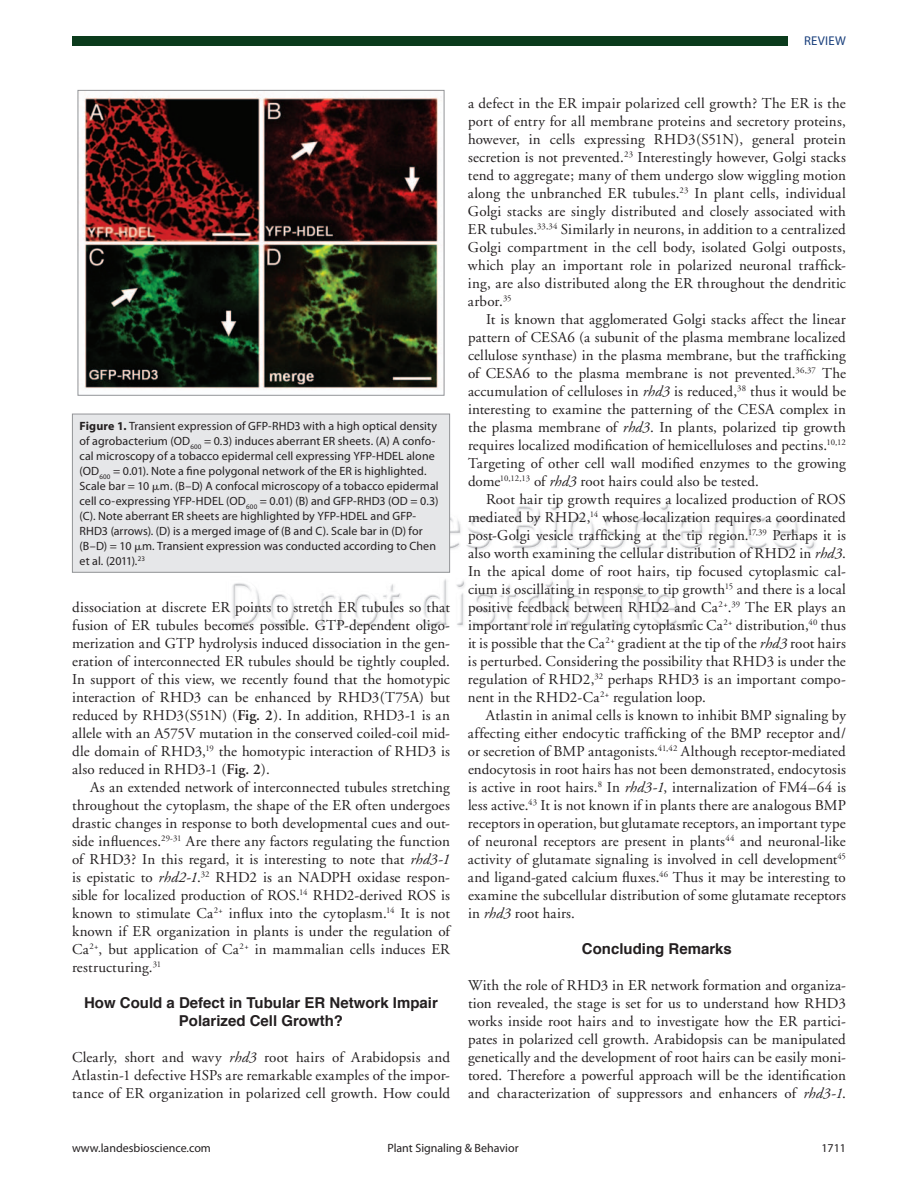
<style>
.page{position:relative;width:918px;height:1188px;background:#fff}
.page>*{position:absolute;margin:0;border:0;box-sizing:border-box;transform-origin:0 0}
.t1{font:15px/18px "Adobe Garamond";letter-spacing:.01em;color:#231f20;text-align:justify}
.t2{font:700 15px/18px "Helvetica";color:#231f20;text-align:center}
.t3{font:12.75px "Myriad Pro";letter-spacing:.02em;color:#193f7c}
.t4{font:12px/15px "Myriad Pro";letter-spacing:.005em;color:#231f20}
.s1{font-weight:700}
.s2{font-family:"Universal Std Greekw Math Pi"}
.s3{font-weight:600}
.s4{font-style:italic}
</style>
<div class="page">
<img style="left:72px;top:36px;width:743px;height:592px">
<div style="left:72px;top:36px;width:715px;height:10px;background:#0b3b1c"></div>
<img style="left:80px;top:92px;width:362px;height:302px">
<div style="left:78px;top:90px;width:366px;height:306px;border:1px solid #939598"></div>
<div style="left:72px;top:414px;width:378px;height:158px;background:#e6e7e9"></div>
<div style="left:72px;top:414px;width:378px;height:159px;border:1px solid #939598"></div>
<p class="t3" style="left:804px;top:32px;width:43px">REVIEW</p>
<p class="t4" style="left:80px;top:418px;width:361px"><span class="s1">Figure 1.</span> Transient expression of GFP-RHD3 with a high optical density of agrobacterium (OD<sub>600</sub> = 0.3) induces aberrant ER sheets. (A) A confo&shy;cal microscopy of a tobacco epidermal cell expressing YFP-HDEL alone (OD<sub>600</sub> = 0.01). Note a fine polygonal network of the ER is highlighted.<br>Scale bar = 10 <span class="s2">μ</span>m. (B–D) A confocal microscopy of a tobacco epidermal cell co-expressing YFP-HDEL (OD<sub>600</sub> = 0.01) (B) and GFP-RHD3 (OD = 0.3) (C). Note aberrant ER sheets are highlighted by YFP-HDEL and GFP-RHD3 (arrows). (D) is a merged image of (B and C). Scale bar in (D) for (B–D) = 10 <span class="s2">μ</span>m. Transient expression was conducted according to Chen et al. (2011).<sup>23</sup></p>
<p class="t1" style="left:72px;top:599px;width:380px">dissociation at discrete ER points to stretch ER tubules so that fusion of ER tubules becomes possible. GTP-dependent oligo&shy;merization and GTP hydrolysis induced dissociation in the gen&shy;eration of interconnected ER tubules should be tightly coupled.<br>In support of this view, we recently found that the homotypic interaction of RHD3 can be enhanced by RHD3(T75A) but reduced by RHD3(S51N) (<span class="s3">Fig. 2</span>). In addition, RHD3-1 is an allele with an A575V mutation in the conserved coiled-coil mid&shy;dle domain of RHD3,<sup>19</sup> the homotypic interaction of RHD3 is also reduced in RHD3-1 (<span class="s3">Fig. 2</span>).</p>
<p class="t1" style="left:72px;top:779px;width:379px;text-indent:18px">As an extended network of interconnected tubules stretching throughout the cytoplasm, the shape of the ER often undergoes drastic changes in response to both developmental cues and out&shy;side influences.<sup>29-31</sup> Are there any factors regulating the function of RHD3? In this regard, it is interesting to note that <span class="s4">rhd3-1 </span>is epistatic to <span class="s4">rhd2-1</span>.<sup>32</sup> RHD2 is an NADPH oxidase respon&shy;sible for localized production of ROS.<sup>14</sup> RHD2-derived ROS is known to stimulate Ca<sup>2+</sup> influx into the cytoplasm.<sup>14</sup> It is not known if ER organization in plants is under the regulation of Ca<sup>2+</sup>, but application of Ca<sup>2+</sup> in mammalian cells induces ER restructuring.<sup>31</sup></p>
<p class="t2" style="left:84px;top:995px;width:355px">How Could a Defect in Tubular ER Network Impair<br>Polarized Cell Growth?</p>
<p class="t1" style="left:72px;top:1049px;width:379px">Clearly, short and wavy <span class="s4">rhd3</span> root hairs of Arabidopsis and Atlastin-1 defective HSPs are remarkable examples of the impor&shy;tance of ER organization in polarized cell growth. How could</p>
<p class="t1" style="left:468px;top:95px;width:380px">a defect in the ER impair polarized cell growth? The ER is the port of entry for all membrane proteins and secretory proteins, however, in cells expressing RHD3(S51N), general protein secretion is not prevented.<sup>23</sup> Interestingly however, Golgi stacks tend to aggregate; many of them undergo slow wiggling motion along the unbranched ER tubules.<sup>23</sup> In plant cells, individual Golgi stacks are singly distributed and closely associated with ER tubules.<sup>33,34</sup> Similarly in neurons, in addition to a centralized Golgi compartment in the cell body, isolated Golgi outposts, which play an important role in polarized neuronal traffick&shy;ing, are also distributed along the ER throughout the dendritic arbor.<sup>35</sup></p>
<p class="t1" style="left:468px;top:311px;width:379px;text-indent:18px">It is known that agglomerated Golgi stacks affect the linear pattern of CESA6 (a subunit of the plasma membrane localized cellulose synthase) in the plasma membrane, but the trafficking of CESA6 to the plasma membrane is not prevented.<sup>36,37</sup> The accumulation of celluloses in <span class="s4">rhd3</span> is reduced,<sup>38</sup> thus it would be interesting to examine the patterning of the CESA complex in the plasma membrane of <span class="s4">rhd3</span>. In plants, polarized tip growth requires localized modification of hemicelluloses and pectins.<sup>10,12<br></sup>Targeting of other cell wall modified enzymes to the growing dome<sup>10,12,13</sup> of <span class="s4">rhd3</span> root hairs could also be tested.</p>
<p class="t1" style="left:468px;top:491px;width:379px;text-indent:18px">Root hair tip growth requires a localized production of ROS mediated by RHD2,<sup>14</sup> whose localization requires a coordinated post-Golgi vesicle trafficking at the tip region.<sup>17,39</sup> Perhaps it is also worth examining the cellular distribution of RHD2 in <span class="s4">rhd3</span>.<br>In the apical dome of root hairs, tip focused cytoplasmic cal&shy;cium is oscillating in response to tip growth<sup>15</sup> and there is a local positive feedback between RHD2 and Ca<sup>2+</sup>.<sup>39</sup> The ER plays an important role in regulating cytoplasmic Ca<sup>2+</sup> distribution,<sup>40</sup> thus it is possible that the Ca<sup>2+</sup> gradient at the tip of the <span class="s4">rhd3</span> root hairs is perturbed. Considering the possibility that RHD3 is under the regulation of RHD2,<sup>32</sup> perhaps RHD3 is an important compo&shy;nent in the RHD2-Ca<sup>2+</sup> regulation loop.</p>
<p class="t1" style="left:468px;top:707px;width:379px;text-indent:18px">Atlastin in animal cells is known to inhibit BMP signaling by affecting either endocytic trafficking of the BMP receptor and/ or secretion of BMP antagonists.<sup>41,42</sup> Although receptor-mediated endocytosis in root hairs has not been demonstrated, endocytosis is active in root hairs.<sup>8</sup> In <span class="s4">rhd3-1</span>, internalization of FM4–64 is less active.<sup>43</sup> It is not known if in plants there are analogous BMP receptors in operation, but glutamate receptors, an important type of neuronal receptors are present in plants<sup>44</sup> and neuronal-like activity of glutamate signaling is involved in cell development<sup>45 </sup>and ligand-gated calcium fluxes.<sup>46</sup> Thus it may be interesting to examine the subcellular distribution of some glutamate receptors in <span class="s4">rhd3</span> root hairs.</p>
<p class="t2" style="left:582px;top:941px;width:152px">Concluding Remarks</p>
<p class="t1" style="left:468px;top:977px;width:379px">With the role of RHD3 in ER network formation and organiza&shy;tion revealed, the stage is set for us to understand how RHD3 works inside root hairs and to investigate how the ER partici&shy;pates in polarized cell growth. Arabidopsis can be manipulated genetically and the development of root hairs can be easily moni&shy;tored. Therefore a powerful approach will be the identification and characterization of suppressors and enhancers of <span class="s4">rhd3-1</span>.</p>
<p class="t4" style="left:72px;top:1140px;width:140px">www.landesbioscience.com</p>
<p class="t4" style="left:387px;top:1140px;width:133px">Plant Signaling &amp; Behavior</p>
<p class="t4" style="left:821px;top:1140px;width:26px">1711</p>
</div>
